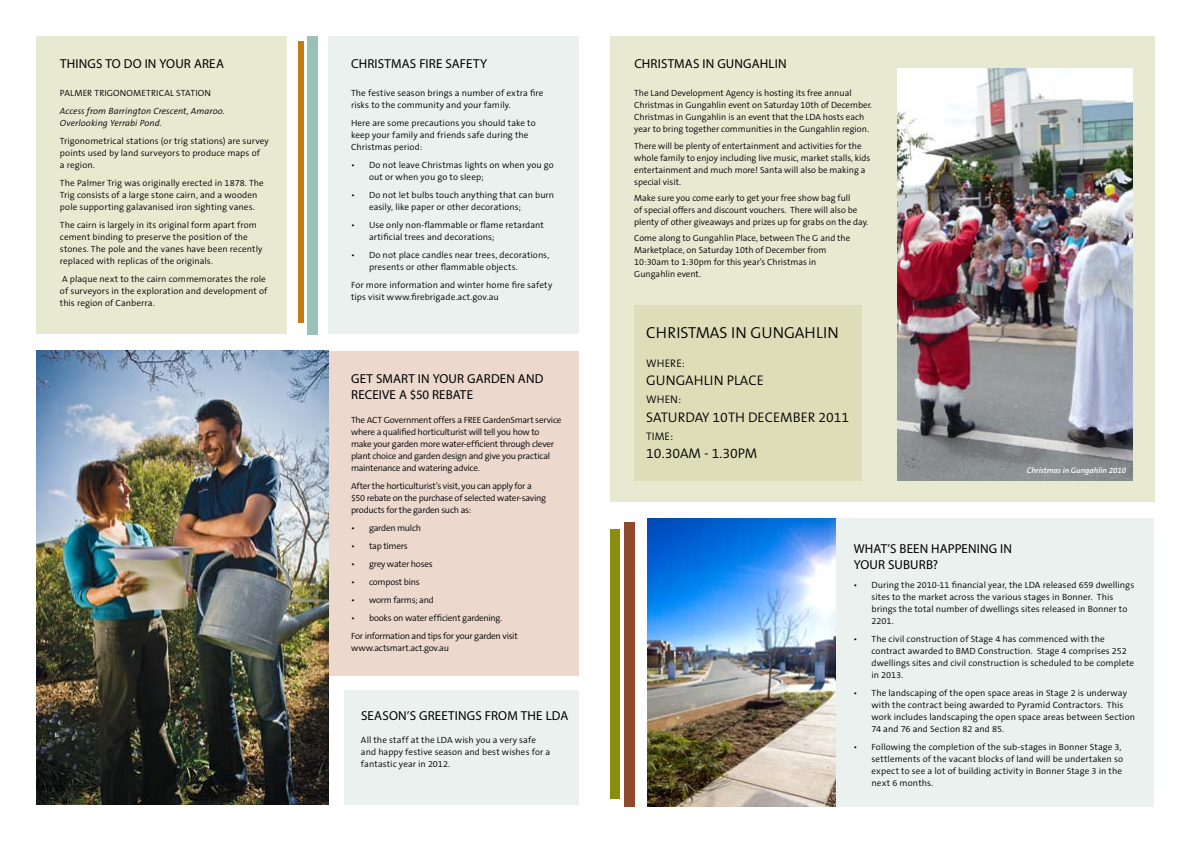
<style>
.page{position:relative;width:1191px;height:842px;background:#fff}
.page>*{position:absolute;margin:0;border:0;box-sizing:border-box;transform-origin:0 0}
.t1{font:300 16px "The Sans B4";color:#000}
.t2{font:300 14px "The Sans B4";color:#000}
.t3{font:13px/16.8px "Myriad Pro";letter-spacing:.01em;color:#000}
.t4{font:12px "Times New Roman";color:#000}
.t5{font:300 11px "The Sans B4";color:#000}
.t6{font:300 9px/12px "The Sans B4";color:#000}
.t7{font:300 9px/12px "The Sans B4";letter-spacing:-.03em;color:#000}
.t8{font:italic 300 9px/12px "The Sans B4";letter-spacing:.005em;color:#000}
.t9{font:300 9px "The Sans B4";letter-spacing:-.025em;color:#000}
.t10{font:italic 600 8px "The Sans B6";color:#fff}
.s1{font-style:normal}
</style>
<div class="page">
<div style="left:329px;top:351px;width:250px;height:325px;background:#ecd8cd"></div>
<div style="left:835px;top:518px;width:318px;height:289px;background:#eaf1ef"></div>
<div style="left:329px;top:36px;width:250px;height:298px;background:#eaf1ef"></div>
<div style="left:610px;top:36px;width:545px;height:466px;background:#e8e9d1"></div>
<div style="left:298px;top:41px;width:6px;height:282px;background:#c37c13"></div>
<div style="left:307px;top:36px;width:10px;height:298px;background:#9bc2b9"></div>
<div style="left:624px;top:523px;width:11px;height:284px;background:#90492d"></div>
<div style="left:610px;top:530px;width:10px;height:269px;background:#8a8d09"></div>
<img style="left:36px;top:351px;width:293px;height:453px">
<div style="left:344px;top:690px;width:235px;height:114px;background:#eaf1ef"></div>
<div style="left:36px;top:36px;width:250px;height:298px;background:#e8e9d1"></div>
<div style="left:634px;top:305px;width:228px;height:176px;background:#ddddb8"></div>
<img style="left:648px;top:519px;width:187px;height:287px">
<img style="left:897px;top:69px;width:235px;height:412px">
<h3 class="t3" style="left:60px;top:55px;width:165px">THINGS TO DO IN YOUR AREA</h3>
<h3 class="t3" style="left:351px;top:55px;width:137px">CHRISTMAS FIRE SAFETY</h3>
<p class="t6" style="left:60px;top:88px;width:11px">Palmer</p>
<p class="t6" style="left:94px;top:88px;width:45px">Trigonometrical</p>
<p class="t6" style="left:176px;top:88px;width:10px">Stati</p>
<p class="t6" style="left:198px;top:88px;width:13px">on</p>
<p class="t8" style="left:60px;top:106px;width:166px">Access from Barrington Crescent, Amaroo.<br>Overlooking Yerrabi Pond<span class="s1">.</span></p>
<p class="t6" style="left:60px;top:136px;width:210px">Trigonometrical stations (or trig stations) are survey points used by land surveyors to produce maps of<br>a region.</p>
<p class="t6" style="left:60px;top:178px;width:205px">The Palmer Trig was originally erected in 1878. The<br>Trig consists of a large stone cairn, and a wooden pole supporting galavanised iron sighting vanes.</p>
<p class="t6" style="left:60px;top:219px;width:204px">The cairn is largely in its original form apart from cement binding to preserve the position of the stones. The pole and the vanes have been recently replaced with replicas of the originals.</p>
<p class="t6" style="left:60px;top:273px;width:209px">A plaque next to the cairn commemorates the role of surveyors in the exploration and development of this region of Canberra.</p>
<h3 class="t4" style="left:36px;top:779px;width:49px">vvvvvvvv</h3>
<p class="t6" style="left:351px;top:88px;width:194px">The festive season brings a number of extra fire risks to the community and your family.</p>
<p class="t6" style="left:351px;top:118px;width:186px">Here are some precautions you should take to keep your family and friends safe during the<br>Christmas period:</p>
<p class="t6" style="left:369px;top:160px;width:186px;text-indent:-18px">• Do not leave Christmas lights on when you go out or when you go to sleep;</p>
<p class="t6" style="left:369px;top:190px;width:187px;text-indent:-18px">• Do not let bulbs touch anything that can burn easily, like paper or other decorations;</p>
<p class="t6" style="left:369px;top:219px;width:176px;text-indent:-18px">• Use only non-flammable or flame retardant artificial trees and decorations;</p>
<p class="t6" style="left:369px;top:249px;width:182px;text-indent:-18px">• Do not place candles near trees, decorations, presents or other flammable objects.</p>
<p class="t6" style="left:351px;top:279px;width:203px">For more information and winter home fire safety tips visit www.firebrigade.act.gov.au</p>
<h3 class="t3" style="left:351px;top:370px;width:194px">GET SMART IN YOUR GARDEN AND<br>RECEIVE A $50 REBATE</h3>
<p class="t7" style="left:351px;top:415px;width:212px">The ACT Government offers a FREE GardenSmart service where a qualified horticulturist will tell you how to make your garden more water-efficient through clever plant choice and garden design and give you practical maintenance and watering advice.</p>
<p class="t7" style="left:351px;top:481px;width:196px">After the horticulturist’s visit, you can apply for a $50 rebate on the purchase of selected water-saving products for the garden such as:</p>
<p class="t7" style="left:351px;top:523px;width:72px">• garden mulch</p>
<p class="t7" style="left:351px;top:541px;width:58px">• tap timers</p>
<p class="t9" style="left:351px;top:559px;width:83px">• grey water hoses</p>
<p class="t7" style="left:351px;top:576px;width:70px">• compost bins</p>
<p class="t7" style="left:351px;top:594px;width:84px">• worm farms; and</p>
<p class="t7" style="left:351px;top:609px;width:168px;line-height:18px">• books on water efficient gardening.<br>For information and tips for your garden visit</p>
<p class="t9" style="left:351px;top:643px;width:99px">www.actsmart.act.gov.au</p>
<h3 class="t3" style="left:361px;top:707px;width:168px">SEASON’S GREETINGS FROM THE</h3>
<h3 class="t3" style="left:545px;top:707px;width:24px">LDA</h3>
<p class="t6" style="left:361px;top:734px;width:191px">All the staff at the LDA wish you a very safe and happy festive season and best wishes for a fantastic year in 2012.</p>
<h3 class="t3" style="left:634px;top:55px;width:36px">CHRISTMAS</h3>
<h3 class="t3" style="left:702px;top:55px;width:33px">IN GUNGAHL</h3>
<h3 class="t3" style="left:775px;top:55px;width:11px">IN</h3>
<p class="t6" style="left:634px;top:88px;width:239px">The Land Development Agency is hosting its free annual Christmas in Gungahlin event on Saturday 10th of December.<br>Christmas in Gungahlin is an event that the LDA hosts each year to bring together communities in the Gungahlin region.</p>
<p class="t6" style="left:634px;top:140px;width:238px">There will be plenty of entertainment and activities for the whole family to enjoy including live music, market stalls, kids entertainment and much more! Santa will also be making a special visit.</p>
<p class="t6" style="left:634px;top:192px;width:235px">Make sure you come early to get your free show bag full<br>of special offers and discount vouchers. There will also be plenty of other giveaways and prizes up for grabs on the day.</p>
<p class="t6" style="left:634px;top:232px;width:218px">Come along to Gungahlin Place, between The G and the Marketplace, on Saturday 10th of December from 10:30am to 1:30pm for this year’s Christmas in Gungahlin event.</p>
<h1 class="t1" style="left:646px;top:325px;width:194px">CHRISTMAS IN GUNGAHLIN</h1>
<p class="t5" style="left:646px;top:358px;width:40px">WHERE:</p>
<h2 class="t2" style="left:646px;top:373px;width:119px">GUNGAHLIN PLACE</h2>
<p class="t5" style="left:646px;top:394px;width:36px">WHEN:</p>
<h2 class="t2" style="left:646px;top:410px;width:204px">SATURDAY 10TH DECEMBER 2011</h2>
<p class="t5" style="left:646px;top:431px;width:28px">TIME:</p>
<h2 class="t2" style="left:646px;top:446px;width:112px">10.30AM - 1.30PM</h2>
<p class="t10" style="left:1027px;top:466px;width:101px">Christmas in Gungahlin 2010</p>
<h3 class="t3" style="left:853px;top:540px;width:160px">WHAT’S BEEN HAPPENI NG I N<br>YOUR SUBURB?</h3>
<p class="t6" style="left:871px;top:579px;width:264px;text-indent:-18px">• During the 2010-11 financial year, the LDA released 659 dwellings sites to the market across the various stages in Bonner. This brings the total number of dwellings sites released in Bonner to 2201.</p>
<p class="t6" style="left:871px;top:633px;width:264px;text-indent:-18px">• The civil construction of Stage 4 has commenced with the contract awarded to BMD Construction. Stage 4 comprises 252 dwellings sites and civil construction is scheduled to be complete in 2013.</p>
<p class="t6" style="left:871px;top:687px;width:265px;text-indent:-18px">• The landscaping of the open space areas in Stage 2 is underway with the contract being awarded to Pyramid Contractors. This work includes landscaping the open space areas between Section 74 and 76 and Section 82 and 85.</p>
<p class="t6" style="left:871px;top:741px;width:253px;text-indent:-18px">• Following the completion of the sub-stages in Bonner Stage 3, settlements of the vacant blocks of land will be undertaken so expect to see a lot of building activity in Bonner Stage 3 in the next 6 months.</p>
</div>
